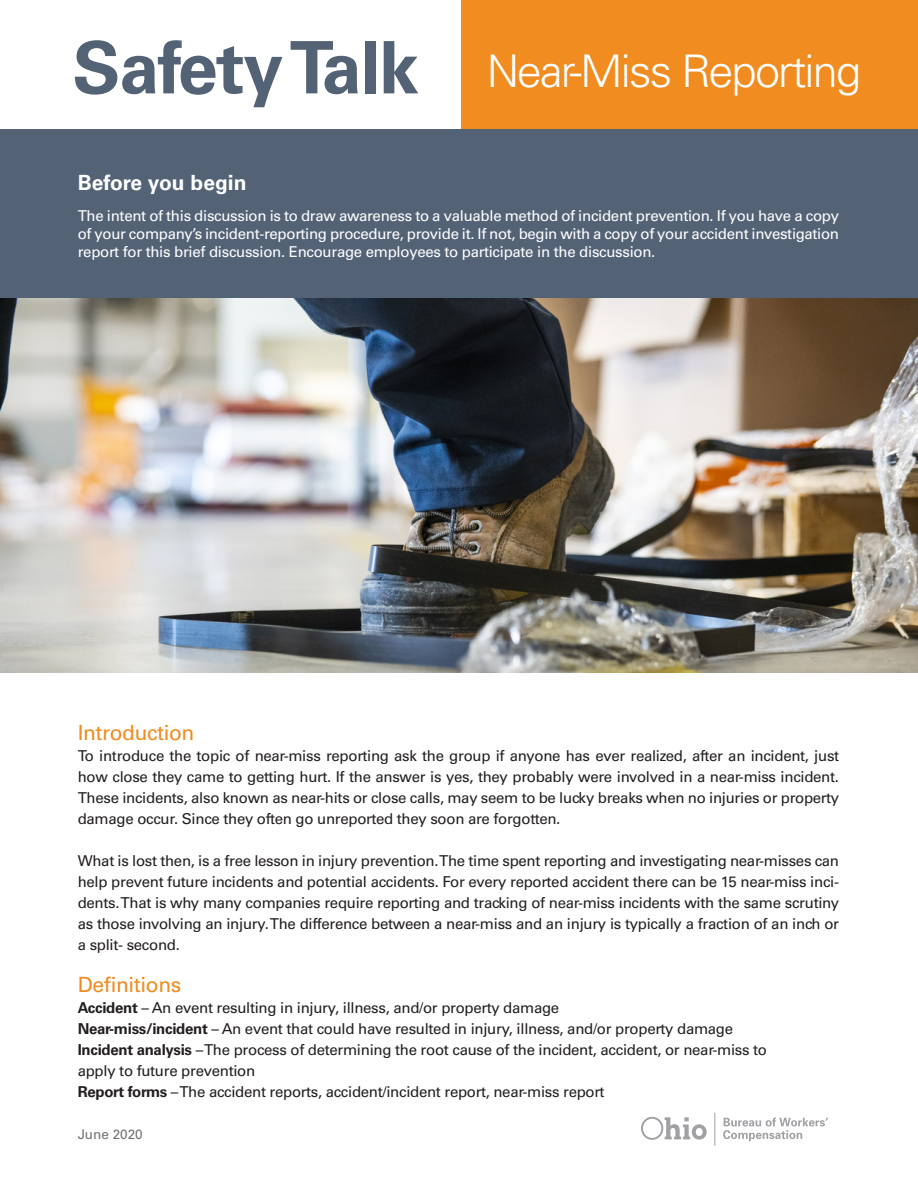
<style>
.page{position:relative;width:918px;height:1188px;background:#fff}
.page>*{position:absolute;margin:0;border:0;box-sizing:border-box;transform-origin:0 0}
.t1{font:700 72.3px "Univers LT Std";letter-spacing:-.02em;color:#546276}
.t2{font:300 45px "Univers LT Std";letter-spacing:-.04em;color:#fff}
.Safety_Talk_Sub_1{font:21px "Univers LT Std";letter-spacing:-.02em;color:#f08c20}
.Body{font:700 21px "Univers LT Std";color:#fff}
.Body-2{font:15px/21px "Univers LT Std";letter-spacing:-.02em;color:#231f20;text-align:justify}
.Boby_white{font:15px/18px "Univers LT Std";letter-spacing:-.02em;color:#fff;text-align:justify}
.BULLIT{font:13.5px "Univers LT Std";color:#717074}
.s1{font-weight:700}
</style>
<div class="page">
<svg style="left:641px;top:1117px;width:66px;height:23px"></svg>
<svg style="left:723px;top:1118px;width:105px;height:23px"></svg>
<hr style="left:714px;top:1113px;width:1px;height:33px;background:#a1a1a5">
<div style="left:462px;top:0;width:456px;height:130px;background:#f08c20"></div>
<div style="left:0;top:130px;width:918px;height:168px;background:#546276"></div>
<img style="left:0;top:298px;width:917px;height:374px">
<h1 class="t1" style="left:72px;top:26px;width:348px">Safety Talk</h1>
<h2 class="t2" style="left:486px;top:44px;width:376px">Near-Miss Reporting</h2>
<p class="Body" style="left:78px;top:171px;width:170px">Before you begin</p>
<p class="Boby_white" style="left:78px;top:206px;width:763px">The intent of this discussion is to draw awareness to a valuable method of incident prevention. If you have a copy of your company’s incident-reporting procedure, provide it. If not, begin with a copy of your accident investigation report for this brief discussion. Encourage employees to participate in the discussion.</p>
<p class="Safety_Talk_Sub_1" style="left:78px;top:720px;width:118px">Introduction</p>
<p class="Body-2" style="left:78px;top:746px;width:763px">To introduce the topic of near-miss reporting ask the group if anyone has ever realized, after an incident, just how close they came to getting hurt. If the answer is yes, they probably were involved in a near-miss incident.<br>These incidents, also known as near-hits or close calls, may seem to be lucky breaks when no injuries or property damage occur. Since they often go unreported they soon are forgotten.</p>
<p class="Body-2" style="left:78px;top:851px;width:763px">What is lost then, is a free lesson in injury prevention. The time spent reporting and investigating near-misses can help prevent future incidents and potential accidents. For every reported accident there can be 15 near-miss inci&shy;dents. That is why many companies require reporting and tracking of near-miss incidents with the same scrutiny as those involving an injury. The difference between a near-miss and an injury is typically a fraction of an inch or a split- second.</p>
<p class="Safety_Talk_Sub_1" style="left:78px;top:972px;width:105px">Definitions</p>
<p class="Body-2" style="left:78px;top:998px;width:483px"><span class="s1">Accident</span> – An event resulting in injury, illness, and/or property damage</p>
<p class="Body-2" style="left:78px;top:1019px;width:657px"><span class="s1">Near-miss/incident</span> – An event that could have resulted in injury, illness, and/or property damage</p>
<p class="Body-2" style="left:78px;top:1040px;width:691px"><span class="s1">Incident analysis</span> – The process of determining the root cause of the incident, accident, or near-miss to</p>
<p class="Body-2" style="left:78px;top:1061px;width:179px">apply to future prevention</p>
<p class="Body-2" style="left:78px;top:1082px;width:528px"><span class="s1">Report forms</span> – The accident reports, accident/incident report, near-miss report</p>
<p class="BULLIT" style="left:78px;top:1126px;width:67px">June 2020</p>
</div>
